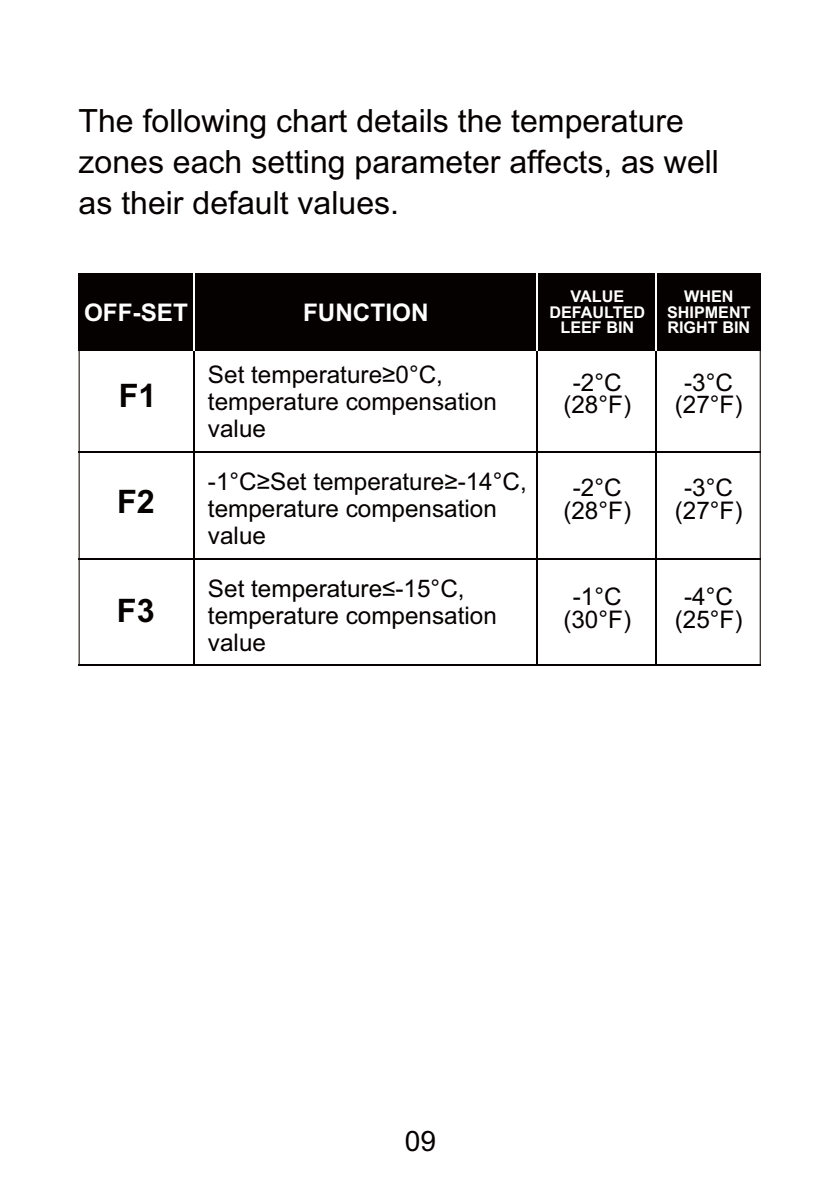
<style>
.page{position:relative;width:840px;height:1191px;background:#fff}
.page>*{position:absolute;margin:0;border:0;box-sizing:border-box;transform-origin:0 0}
.t1{font:700 32.4px "Arial";color:#060101}
.t2{font:32px/41.2px "Arial";color:#060101}
.t3{font:28.2px "Arial";color:#060101}
.t4{font:24.2px/27.2px "Arial";color:#060101;text-align:center}
.t5{font:700 24.2px "Arial";color:#fff}
.t6{font:700 16.2px/15.6px "Arial";color:#fff;text-align:center}
</style>
<div class="page">
<svg style="left:79px;top:351px;width:681px;height:314px"></svg>
<div style="left:79px;top:273px;width:681px;height:78px;background:#060101"></div>
<hr style="left:193px;top:351px;width:1px;height:314px;background:#060101">
<hr style="left:193px;top:273px;width:1px;height:78px;background:#fff">
<hr style="left:79px;top:451px;width:681px;height:1px;background:#060101">
<hr style="left:655px;top:273px;width:1px;height:78px;background:#fff">
<hr style="left:655px;top:351px;width:1px;height:314px;background:#060101">
<hr style="left:79px;top:665px;width:681px;height:1px;background:#060101">
<hr style="left:79px;top:558px;width:681px;height:1px;background:#060101">
<hr style="left:536px;top:273px;width:1px;height:78px;background:#fff">
<hr style="left:536px;top:351px;width:1px;height:314px;background:#060101">
<h2 class="t2" style="left:79px;top:103px;width:641px">The following chart details the temperature zones each setting parameter affects, as well as their default values.</h2>
<p class="t6" style="left:549px;top:290px;width:97px">VALUE<br>DEFAULTED<br>LEEF BIN</p>
<p class="t6" style="left:666px;top:290px;width:85px">WHEN<br>SHIPMENT<br>RIGHT BIN</p>
<p class="t4" style="left:674px;top:373px;width:69px;line-height:22.8px">-3°C (27°F)</p>
<p class="t5" style="left:84px;top:303px;width:105px">OFF-SET</p>
<p class="t5" style="left:303px;top:303px;width:127px">FUNCTION</p>
<p class="t4" style="left:208px;top:363px;width:290px;text-align:left">Set temperature≥0°C, temperature compensation value</p>
<p class="t4" style="left:208px;top:470px;width:320px;text-align:left">-1°C≥Set temperature≥-14°C, temperature compensation value</p>
<p class="t4" style="left:208px;top:577px;width:290px;text-align:left">Set temperature≤-15°C, temperature compensation value</p>
<p class="t4" style="left:572px;top:371px;width:50px">-2°C</p>
<h1 class="t1" style="left:119px;top:384px;width:39px">F1</h1>
<p class="t4" style="left:563px;top:393px;width:69px">(28°F)</p>
<p class="t4" style="left:563px;top:478px;width:69px;line-height:22.8px">-2°C (28°F)</p>
<p class="t4" style="left:674px;top:478px;width:69px;line-height:22.8px">-3°C (27°F)</p>
<h1 class="t1" style="left:117px;top:489px;width:39px">F2</h1>
<p class="t4" style="left:563px;top:587px;width:69px;line-height:22.8px">-1°C (30°F)</p>
<p class="t4" style="left:674px;top:587px;width:69px;line-height:22.8px">-4°C (25°F)</p>
<h1 class="t1" style="left:117px;top:598px;width:39px">F3</h1>
<p class="t3" style="left:404px;top:1130px;width:33px">09</p>
</div>
